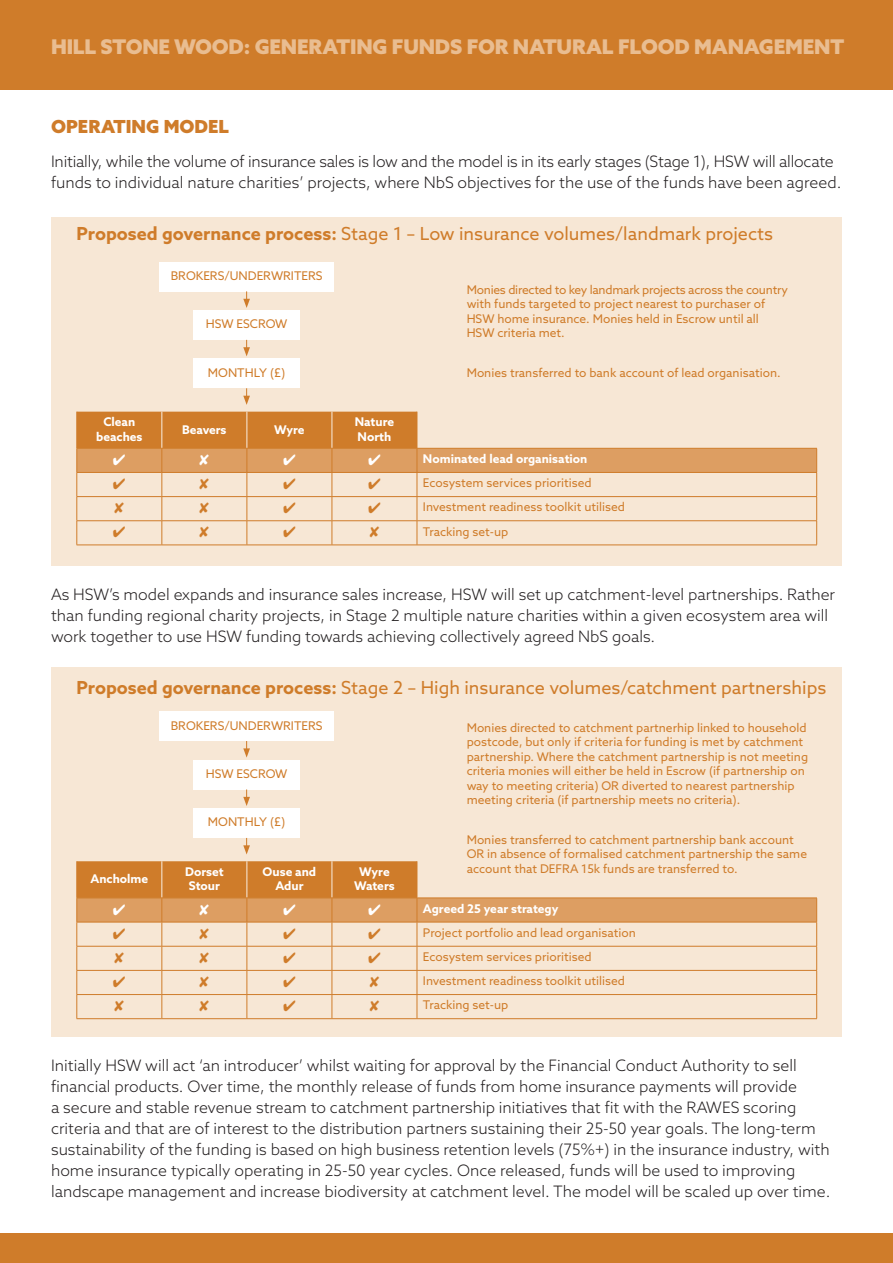
<style>
.page{position:relative;width:893px;height:1263px;background:#fff}
.page>*{position:absolute;margin:0;border:0;box-sizing:border-box;transform-origin:0 0}
.t1{font:900 20.25px "Azo Sans";letter-spacing:-.01em;color:#e9bd91}
.t2{font:18px "Azo Sans";color:#cf7c2a}
.t3{font:900 18px "Azo Sans";color:#cf7c2a}
.t4{font:300 15.75px/21px "Azo Sans";color:#231f20}
.t5{font:12px/14.4px "Azo Sans";color:#cf7c2a}
.t6{font:700 12px/14.4px "Azo Sans";color:#fff;text-align:center}
.s1{font-weight:700}
</style>
<div class="page">
<div style="left:0;top:0;width:893px;height:89px;background:#cf7c2a"></div>
<div style="left:51px;top:218px;width:791px;height:348px;background:#f7e7d5"></div>
<div style="left:0;top:1233px;width:893px;height:30px;background:#cf7c2a"></div>
<div style="left:51px;top:667px;width:791px;height:370px;background:#f7e7d5"></div>
<hr style="left:417px;top:545px;width:400px;height:1px;background:#cf7c2a">
<hr style="left:77px;top:545px;width:85px;height:1px;background:#cf7c2a">
<hr style="left:162px;top:545px;width:85px;height:1px;background:#cf7c2a">
<hr style="left:247px;top:545px;width:85px;height:1px;background:#cf7c2a">
<hr style="left:332px;top:545px;width:85px;height:1px;background:#cf7c2a">
<div style="left:159px;top:262px;width:175px;height:29px;background:#fff"></div>
<div style="left:193px;top:310px;width:107px;height:30px;background:#fff"></div>
<div style="left:193px;top:358px;width:107px;height:30px;background:#fff"></div>
<svg style="left:243px;top:291px;width:7px;height:17px"></svg>
<svg style="left:243px;top:340px;width:7px;height:16px"></svg>
<svg style="left:243px;top:388px;width:7px;height:17px"></svg>
<hr style="left:417px;top:1018px;width:400px;height:1px;background:#cf7c2a">
<hr style="left:77px;top:1018px;width:85px;height:1px;background:#cf7c2a">
<hr style="left:162px;top:1018px;width:85px;height:1px;background:#cf7c2a">
<hr style="left:247px;top:1018px;width:85px;height:1px;background:#cf7c2a">
<hr style="left:332px;top:1018px;width:85px;height:1px;background:#cf7c2a">
<div style="left:159px;top:711px;width:175px;height:30px;background:#fff"></div>
<div style="left:193px;top:760px;width:107px;height:29px;background:#fff"></div>
<div style="left:193px;top:808px;width:107px;height:30px;background:#fff"></div>
<svg style="left:243px;top:741px;width:7px;height:16px"></svg>
<svg style="left:243px;top:789px;width:7px;height:17px"></svg>
<svg style="left:243px;top:838px;width:7px;height:16px"></svg>
<svg style="left:77px;top:412px;width:740px;height:133px"></svg>
<svg style="left:77px;top:861px;width:740px;height:157px"></svg>
<p class="t1" style="left:51px;top:33px;width:795px">HILL STONE WOOD: GENERATING FUNDS FOR NATURAL FLOOD MANAGEMENT</p>
<p class="t3" style="left:51px;top:115px;width:180px">OPERATING MODEL</p>
<p class="t4" style="left:51px;top:151px;width:792px">Initially, while the volume of insurance sales is low and the model is in its early stages (Stage 1), HSW will allocate funds to individual nature charities’ projects, where NbS objectives for the use of the funds have been agreed.</p>
<p class="t2" style="left:77px;top:222px;width:698px"><span class="s1">Proposed governance process:</span> Stage 1 – Low insurance volumes/landmark projects</p>
<p class="t5" style="left:171px;top:268px;width:153px">BROKERS/UNDERWRITERS</p>
<p class="t5" style="left:206px;top:317px;width:83px">HSW ESCROW</p>
<p class="t5" style="left:208px;top:365px;width:79px">MONTHLY (£)</p>
<p class="t6" style="left:96px;top:415px;width:48px">Clean beaches</p>
<p class="t6" style="left:182px;top:422px;width:46px">Beavers</p>
<p class="t6" style="left:274px;top:422px;width:32px">Wyre</p>
<p class="t6" style="left:355px;top:415px;width:41px;text-align:left">Nature<br>North</p>
<p class="t5" style="left:467px;top:282px;width:323px">Monies directed to key landmark projects across the country with funds targeted to project nearest to purchaser of HSW home insurance. Monies held in Escrow until all HSW criteria met.</p>
<p class="t5" style="left:467px;top:365px;width:315px">Monies transferred to bank account of lead organisation.</p>
<p class="t6" style="left:423px;top:451px;width:166px">Nominated lead organisation</p>
<p class="t5" style="left:423px;top:476px;width:170px">Ecosystem services prioritised</p>
<p class="t5" style="left:423px;top:500px;width:203px">Investment readiness toolkit utilised</p>
<p class="t5" style="left:423px;top:524px;width:87px">Tracking set-up</p>
<p class="t4" style="left:51px;top:584px;width:786px">As HSW’s model expands and insurance sales increase, HSW will set up catchment-level partnerships. Rather than funding regional charity projects, in Stage 2 multiple nature charities within a given ecosystem area will work together to use HSW funding towards achieving collectively agreed NbS goals.</p>
<p class="t2" style="left:77px;top:676px;width:751px"><span class="s1">Proposed governance process:</span> Stage 2 – High insurance volumes/catchment partnerships</p>
<p class="t5" style="left:467px;top:720px;width:343px">Monies directed to catchment partnerhip linked to household postcode, but only if criteria for funding is met by catchment partnership. Where the catchment partnership is not meeting criteria monies will either be held in Escrow (if partnership on way to meeting criteria) OR diverted to nearest partnership meeting criteria (if partnership meets no criteria).</p>
<p class="t5" style="left:467px;top:832px;width:342px">Monies transferred to catchment partnership bank account<br>OR in absence of formalised catchment partnership the same account that DEFRA 15k funds are transferred to.</p>
<p class="t5" style="left:171px;top:718px;width:153px">BROKERS/UNDERWRITERS</p>
<p class="t5" style="left:206px;top:766px;width:83px">HSW ESCROW</p>
<p class="t5" style="left:208px;top:815px;width:79px">MONTHLY (£)</p>
<p class="t6" style="left:90px;top:871px;width:59px">Ancholme</p>
<p class="t6" style="left:185px;top:864px;width:40px">Dorset<br>Stour</p>
<p class="t6" style="left:263px;top:864px;width:55px">Ouse and<br>Adur</p>
<p class="t6" style="left:354px;top:864px;width:42px">Wyre<br>Waters</p>
<p class="t6" style="left:423px;top:901px;width:137px">Agreed 25 year strategy</p>
<p class="t5" style="left:423px;top:925px;width:214px">Project portfolio and lead organisation</p>
<p class="t5" style="left:423px;top:949px;width:170px">Ecosystem services prioritised</p>
<p class="t5" style="left:423px;top:973px;width:203px">Investment readiness toolkit utilised</p>
<p class="t5" style="left:423px;top:998px;width:87px">Tracking set-up</p>
<p class="t4" style="left:51px;top:1054px;width:781px">Initially HSW will act ‘an introducer’ whilst waiting for approval by the Financial Conduct Authority to sell financial products. Over time, the monthly release of funds from home insurance payments will provide<br>a secure and stable revenue stream to catchment partnership initiatives that fit with the RAWES scoring criteria and that are of interest to the distribution partners sustaining their 25-50 year goals. The long-term sustainability of the funding is based on high business retention levels (75%+) in the insurance industry, with home insurance typically operating in 25-50 year cycles. Once released, funds will be used to improving landscape management and increase biodiversity at catchment level. The model will be scaled up over time.</p>
</div>
